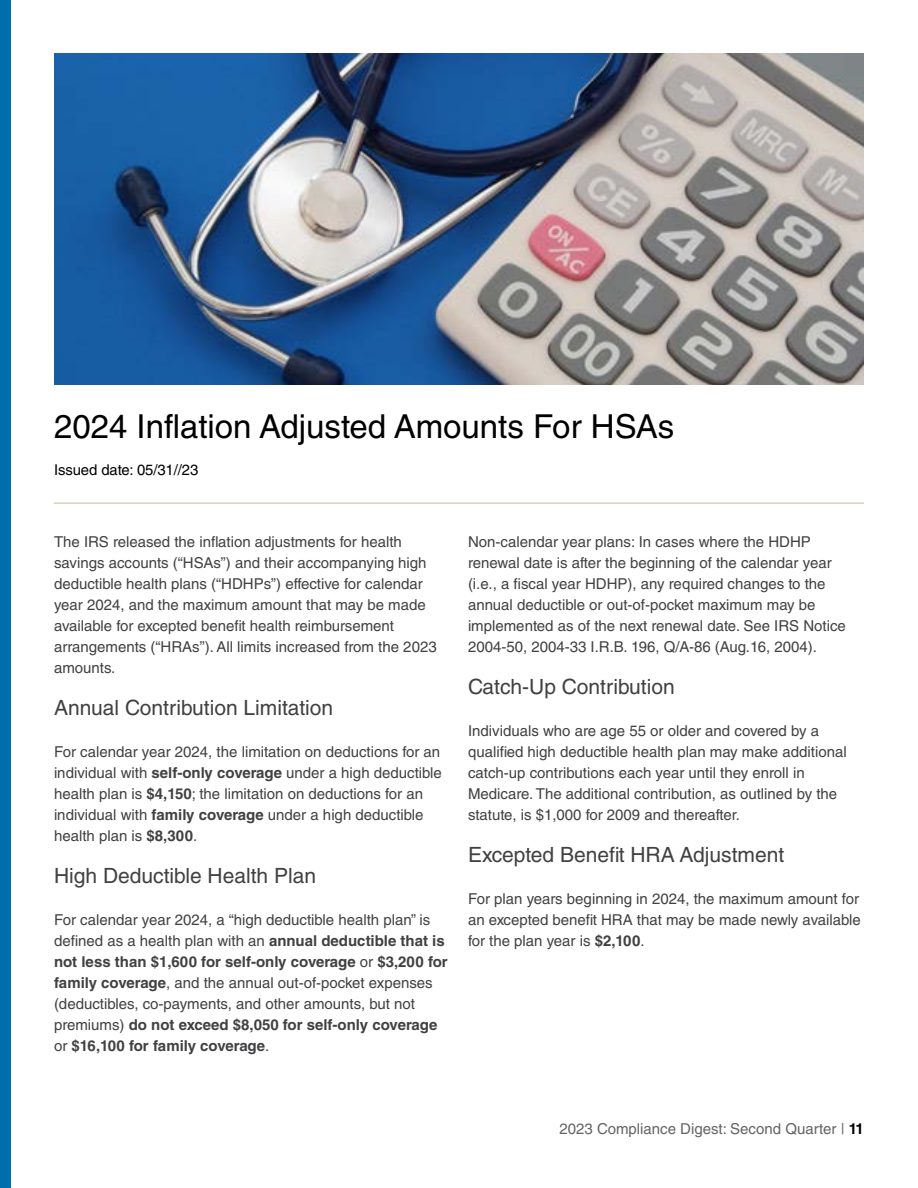
<style>
.page{position:relative;width:918px;height:1188px;background:#fff}
.page>*{position:absolute;margin:0;border:0;box-sizing:border-box;transform-origin:0 0}
.t1{font:33px "Helvetica LT Std";color:#000}
.t2{font:21px "Helvetica LT Std";color:#414042}
.t3{font:15px/21px "Helvetica LT Std";color:#414042}
.t4{font:15px "Helvetica LT Std";color:#636466}
.t5{font:14.85px "Helvetica LT Std";letter-spacing:-.005em;color:#000}
.s1{font-weight:700}
.s2{font-weight:700;color:#000}
</style>
<div class="page">
<div style="left:0;top:0;width:11px;height:1188px;background:#006eab"></div>
<hr style="left:54px;top:502px;width:810px;height:2px;background:#d8cfc0">
<img style="left:54px;top:53px;width:810px;height:331px">
<h1 class="t1" style="left:54px;top:407px;width:622px">2024 Inflation Adjusted Amounts For HSAs</h1>
<p class="t5" style="left:54px;top:462px;width:146px">Issued date: 05/31//23</p>
<p class="t3" style="left:54px;top:531px;width:384px">The IRS released the inflation adjustments for health savings accounts (“HSAs”) and their accompanying high deductible health plans (“HDHPs”) effective for calendar year 2024, and the maximum amount that may be made available for excepted benefit health reimbursement arrangements (“HRAs”). All limits increased from the 2023 amounts.</p>
<h2 class="t2" style="left:54px;top:695px;width:281px">Annual Contribution Limitation</h2>
<p class="t3" style="left:54px;top:741px;width:389px">For calendar year 2024, the limitation on deductions for an individual with <span class="s1">self-only coverage</span> under a high deductible health plan is <span class="s1">$4,150</span>; the limitation on deductions for an individual with <span class="s1">family coverage</span> under a high deductible health plan is <span class="s1">$8,300</span>.</p>
<h2 class="t2" style="left:54px;top:863px;width:264px">High Deductible Health Plan</h2>
<p class="t3" style="left:54px;top:909px;width:395px">For calendar year 2024, a “high deductible health plan” is defined as a health plan with an <span class="s1">annual deductible that is not less than $1,600 for self-only coverage</span> or <span class="s1">$3,200 for family coverage</span>, and the annual out-of-pocket expenses (deductibles, co-payments, and other amounts, but not premiums) <span class="s1">do not exceed $8,050 for self-only coverage </span>or <span class="s1">$16,100 for family coverage</span>.</p>
<p class="t3" style="left:468px;top:531px;width:379px">Non-calendar year plans: In cases where the HDHP renewal date is after the beginning of the calendar year (i.e., a fiscal year HDHP), any required changes to the annual deductible or out-of-pocket maximum may be implemented as of the next renewal date. See IRS Notice 2004-50, 2004-33 I.R.B. 196, Q/A-86 (Aug.16, 2004).</p>
<h2 class="t2" style="left:468px;top:674px;width:208px">Catch-Up Contribution</h2>
<p class="t3" style="left:468px;top:720px;width:380px">Individuals who are age 55 or older and covered by a qualified high deductible health plan may make additional catch-up contributions each year until they enroll in Medicare. The additional contribution, as outlined by the statute, is $1,000 for 2009 and thereafter.</p>
<h2 class="t2" style="left:468px;top:842px;width:318px">Excepted Benefit HRA Adjustment</h2>
<p class="t3" style="left:468px;top:888px;width:394px">For plan years beginning in 2024, the maximum amount for an excepted benefit HRA that may be made newly available for the plan year is <span class="s1">$2,100</span>.</p>
<p class="t4" style="left:560px;top:1120px;width:306px">2023 Compliance Digest: Second Quarter | <span class="s2">11</span></p>
</div>
